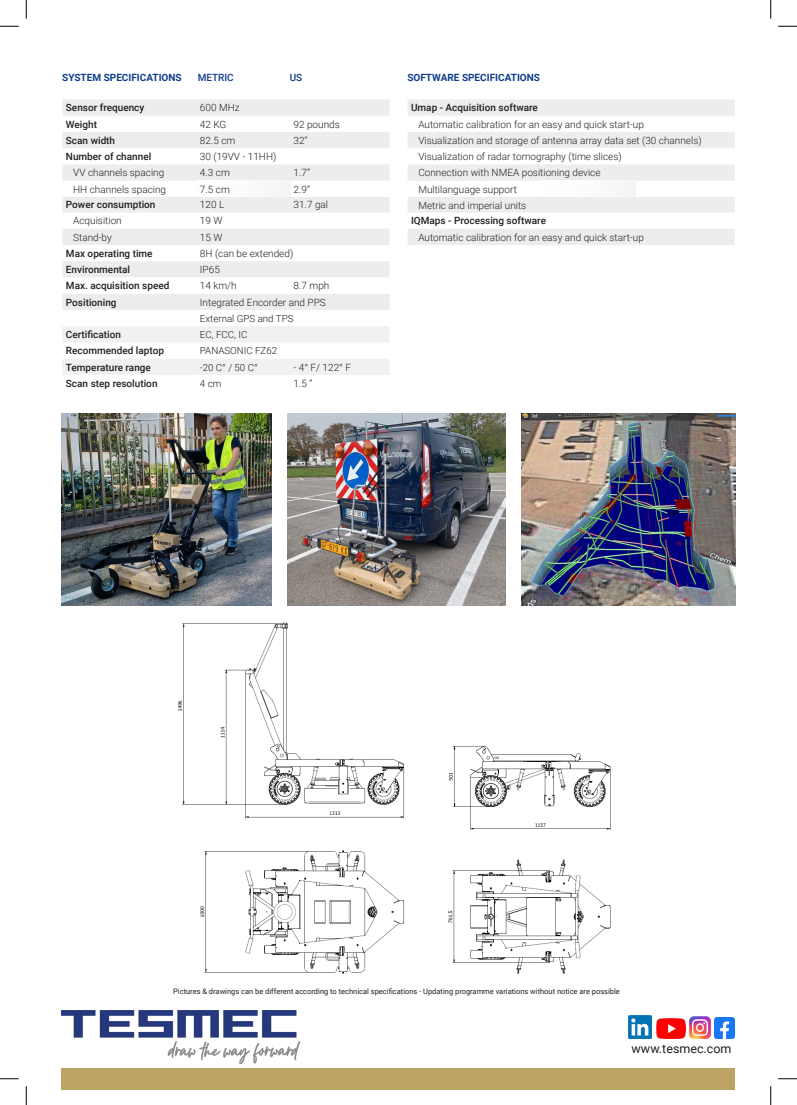
<style>
.page{position:relative;width:797px;height:1105px;background:#fff}
.page>*{position:absolute;margin:0;border:0;box-sizing:border-box;transform-origin:0 0}
.t1{font:12.5px "Roboto";color:#231f20}
.t2{font:300 10px/16.2px "Roboto";color:#231f20}
.t3{font:500 10px "Roboto";color:#231f20}
.t4{font:700 10px "Roboto";color:#103d8c}
.t5{font:500 10px "Roboto";color:#103d8c}
.t6{font:300 9.75px "Roboto";color:#231f20}
.t7{font:7.5px "Roboto";color:#231f20}
</style>
<div class="page">
<div style="left:62px;top:1068px;width:673px;height:21px;background:#bda364"></div>
<svg style="left:62px;top:99px;width:327px;height:211px;fill:#ededee"></svg>
<div style="left:196px;top:181px;width:94px;height:16px;background:#fbfbfb"></div>
<svg style="left:62px;top:277px;width:327px;height:17px"></svg>
<svg style="left:63px;top:326px;width:326px;height:49px"></svg>
<img style="left:62px;top:1010px;width:237px;height:53px">
<img style="left:656px;top:1018px;width:29px;height:20px">
<img style="left:689px;top:1016px;width:21px;height:23px">
<img style="left:714px;top:1017px;width:20px;height:22px">
<img style="left:629px;top:1016px;width:22px;height:22px">
<img style="left:177px;top:623px;width:434px;height:350px">
<svg style="left:408px;top:99px;width:326px;height:146px;fill:#ededee"></svg>
<div style="left:541px;top:181px;width:94px;height:16px;background:#fbfbfb"></div>
<img style="left:521px;top:414px;width:214px;height:191px">
<img style="left:287px;top:414px;width:218px;height:191px">
<img style="left:62px;top:414px;width:210px;height:191px">
<svg style="left:0;top:25px;width:19px;height:2px"></svg>
<svg style="left:778px;top:25px;width:19px;height:2px"></svg>
<svg style="left:0;top:1078px;width:19px;height:1px"></svg>
<svg style="left:778px;top:1078px;width:19px;height:1px"></svg>
<svg style="left:25px;top:0;width:2px;height:19px"></svg>
<svg style="left:25px;top:1086px;width:2px;height:19px"></svg>
<svg style="left:770px;top:0;width:1px;height:19px"></svg>
<svg style="left:770px;top:1086px;width:1px;height:19px"></svg>
<p class="t4" style="left:62px;top:70px;width:121px">SYSTEM SPECIFICATIONS</p>
<p class="t5" style="left:198px;top:70px;width:38px">METRIC</p>
<p class="t5" style="left:290px;top:70px;width:14px">US</p>
<p class="t3" style="left:66px;top:101px;width:80px">Sensor frequency</p>
<p class="t2" style="left:200px;top:99px;width:41px">600 MHz</p>
<p class="t3" style="left:66px;top:117px;width:33px">Weight</p>
<p class="t2" style="left:200px;top:115px;width:28px">42 KG</p>
<p class="t2" style="left:293px;top:115px;width:48px">92 pounds</p>
<p class="t3" style="left:66px;top:133px;width:51px">Scan width</p>
<p class="t2" style="left:200px;top:132px;width:37px">82.5 cm</p>
<p class="t2" style="left:293px;top:132px;width:16px">32”</p>
<p class="t3" style="left:66px;top:149px;width:87px">Number of channel</p>
<p class="t2" style="left:200px;top:148px;width:78px">30 (19VV - 11HH)</p>
<p class="t2" style="left:73px;top:164px;width:93px">VV channels spacing</p>
<p class="t2" style="left:200px;top:164px;width:31px">4.3 cm</p>
<p class="t2" style="left:293px;top:164px;width:18px">1.7”</p>
<p class="t2" style="left:73px;top:180px;width:94px">HH channels spacing</p>
<p class="t2" style="left:200px;top:180px;width:31px">7.5 cm</p>
<p class="t2" style="left:293px;top:180px;width:18px">2.9”</p>
<p class="t3" style="left:66px;top:198px;width:91px">Power consumption</p>
<p class="t2" style="left:200px;top:196px;width:26px">120 L</p>
<p class="t2" style="left:293px;top:196px;width:36px">31.7 gal</p>
<p class="t2" style="left:73px;top:212px;width:50px">Acquisition</p>
<p class="t2" style="left:200px;top:212px;width:24px">19 W</p>
<p class="t2" style="left:73px;top:229px;width:40px">Stand-by</p>
<p class="t2" style="left:200px;top:229px;width:24px">15 W</p>
<p class="t3" style="left:66px;top:246px;width:88px">Max operating time</p>
<p class="t2" style="left:200px;top:245px;width:95px">8H (can be extended)</p>
<p class="t3" style="left:66px;top:263px;width:66px">Environmental</p>
<p class="t2" style="left:200px;top:261px;width:21px">IP65</p>
<p class="t3" style="left:66px;top:279px;width:105px">Max. acquisition speed</p>
<p class="t2" style="left:200px;top:277px;width:38px">14 km/h</p>
<p class="t2" style="left:293px;top:277px;width:37px">8.7 mph</p>
<p class="t3" style="left:66px;top:295px;width:52px">Positioning</p>
<p class="t2" style="left:200px;top:294px;width:127px">Integrated Encorder and PPS</p>
<p class="t6" style="left:200px;top:311px;width:95px">External GPS and TPS</p>
<p class="t3" style="left:66px;top:328px;width:57px">Certification</p>
<p class="t6" style="left:200px;top:328px;width:49px">EC, FCC, IC</p>
<p class="t3" style="left:66px;top:344px;width:100px">Recommended laptop</p>
<p class="t6" style="left:200px;top:344px;width:79px">PANASONIC FZ62</p>
<p class="t3" style="left:66px;top:360px;width:87px">Temperature range</p>
<p class="t6" style="left:200px;top:360px;width:59px">-20 C° / 50 C°</p>
<p class="t2" style="left:293px;top:359px;width:59px">- 4° F/ 122° F</p>
<p class="t3" style="left:66px;top:376px;width:93px">Scan step resolution</p>
<p class="t6" style="left:200px;top:376px;width:23px">4 cm</p>
<p class="t2" style="left:293px;top:375px;width:20px">1.5 “</p>
<p class="t4" style="left:407px;top:70px;width:134px">SOFTWARE SPECIFICATIONS</p>
<p class="t3" style="left:411px;top:101px;width:128px">Umap - Acquisition software</p>
<p class="t2" style="left:418px;top:115px;width:285px">Automatic calibration for an easy and quick start-up Visualization and storage of antenna array data set (30 channels)<br>Visualization of radar tomography (time slices)<br>Connection with NMEA positioning device<br>Multilanguage support<br>Metric and imperial units</p>
<p class="t3" style="left:411px;top:214px;width:136px">IQMaps - Processing software</p>
<p class="t2" style="left:418px;top:229px;width:227px">Automatic calibration for an easy and quick start-up</p>
<p class="t7" style="left:173px;top:986px;width:448px">Pictures &amp; drawings can be different according to technical specifications - Updating programme variations without notice are possible</p>
<p class="t1" style="left:631px;top:1039px;width:101px">www.tesmec.com</p>
</div>
